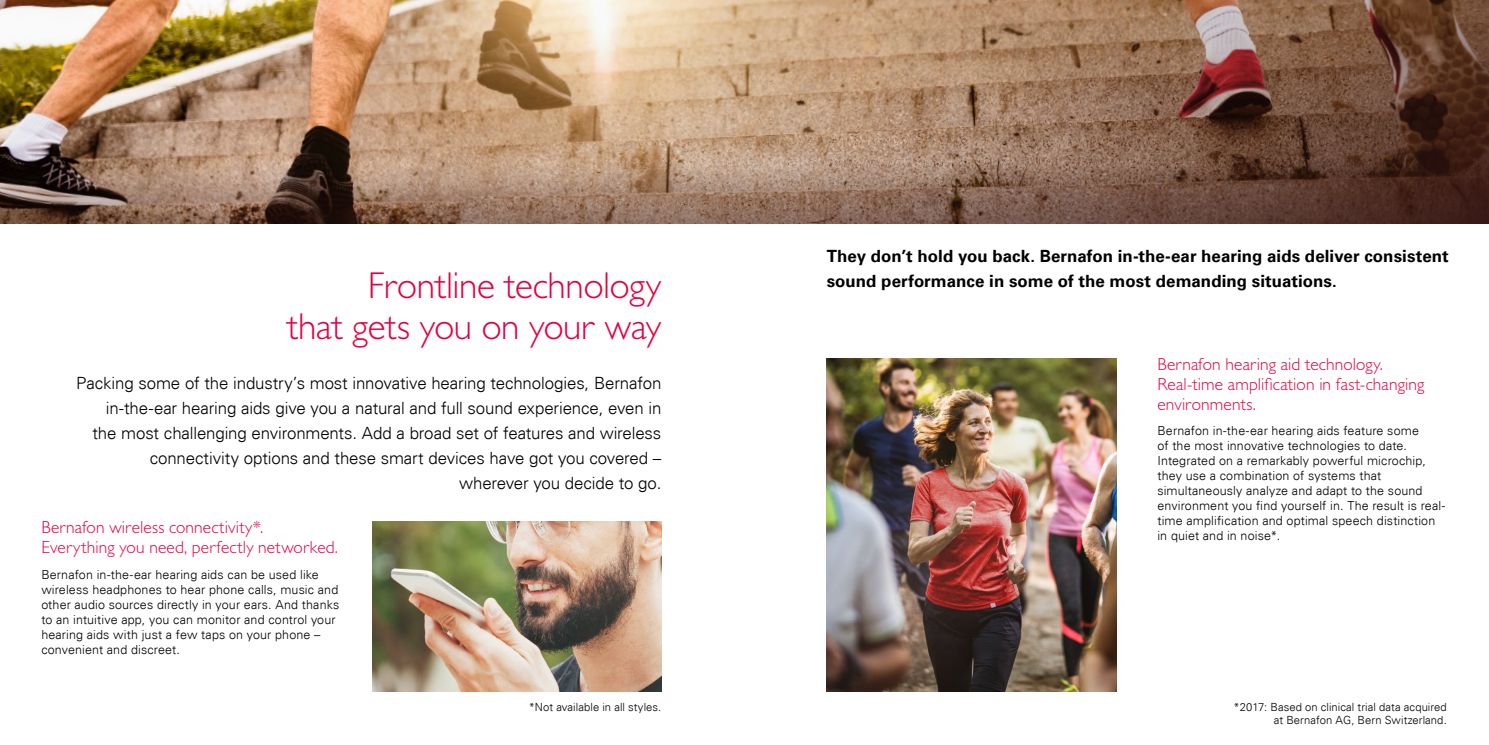
<style>
.page{position:relative;width:1489px;height:745px;background:#fff}
.page>*{position:absolute;margin:0;border:0;box-sizing:border-box;transform-origin:0 0}
.t1{font:300 37.5px/41.2px "Gill Sans MT Pro";letter-spacing:-.01em;color:#e40040;text-align:right}
.t2{font:300 17.5px/20px "Gill Sans MT Pro";letter-spacing:.005em;color:#e40040}
.t3{font:300 16.88px/25px "Univers Com 45";letter-spacing:-.01em;color:#000;text-align:right}
.t4{font:700 16.88px/25px "Univers Com 65";letter-spacing:.005em;color:#000}
.t5{font:300 12.5px/15px "Univers Com 45";letter-spacing:.01em;color:#000}
.t6{font:300 11.25px/13.5px "Univers Com 45";letter-spacing:.005em;color:#000;text-align:right}
</style>
<div class="page">
<img style="left:826px;top:358px;width:290px;height:333px">
<img style="left:372px;top:521px;width:289px;height:169px">
<img style="left:0;top:0;width:1488px;height:223px">
<h1 class="t1" style="left:287px;top:264px;width:376px">Frontline technology<br>that gets you on your way</h1>
<p class="t3" style="left:76px;top:370px;width:586px">Packing some of the industry’s most innovative hearing technologies, Bernafon in-the-ear hearing aids give you a natural and full sound experience, even in<br>the most challenging environments. Add a broad set of features and wireless connectivity options and these smart devices have got you covered – wherever you decide to go.</p>
<h2 class="t2" style="left:41px;top:517px;width:298px">Bernafon wireless connectivity*.<br>Everything you need, perfectly networked.</h2>
<p class="t5" style="left:41px;top:566px;width:299px">Bernafon in-the-ear hearing aids can be used like wireless headphones to hear phone calls, music and other audio sources directly in your ears. And thanks to an intuitive app, you can monitor and control your hearing aids with just a few taps on your phone – convenient and discreet.</p>
<p class="t6" style="left:528px;top:699px;width:134px">*Not available in all styles.</p>
<h3 class="t4" style="left:826px;top:243px;width:623px">They don’t hold you back. Bernafon in-the-ear hearing aids deliver consistent sound performance in some of the most demanding situations.</h3>
<h2 class="t2" style="left:1157px;top:354px;width:268px">Bernafon hearing aid technology.<br>Real-time amplification in fast-changing environments.</h2>
<p class="t5" style="left:1157px;top:423px;width:289px">Bernafon in-the-ear hearing aids feature some<br>of the most innovative technologies to date.<br>Integrated on a remarkably powerful microchip, they use a combination of systems that simultaneously analyze and adapt to the sound environment you find yourself in. The result is real&shy;time amplification and optimal speech distinction in quiet and in noise*.</p>
<p class="t6" style="left:1233px;top:699px;width:215px">*2017: Based on clinical trial data acquired at Bernafon AG, Bern Switzerland.</p>
</div>
